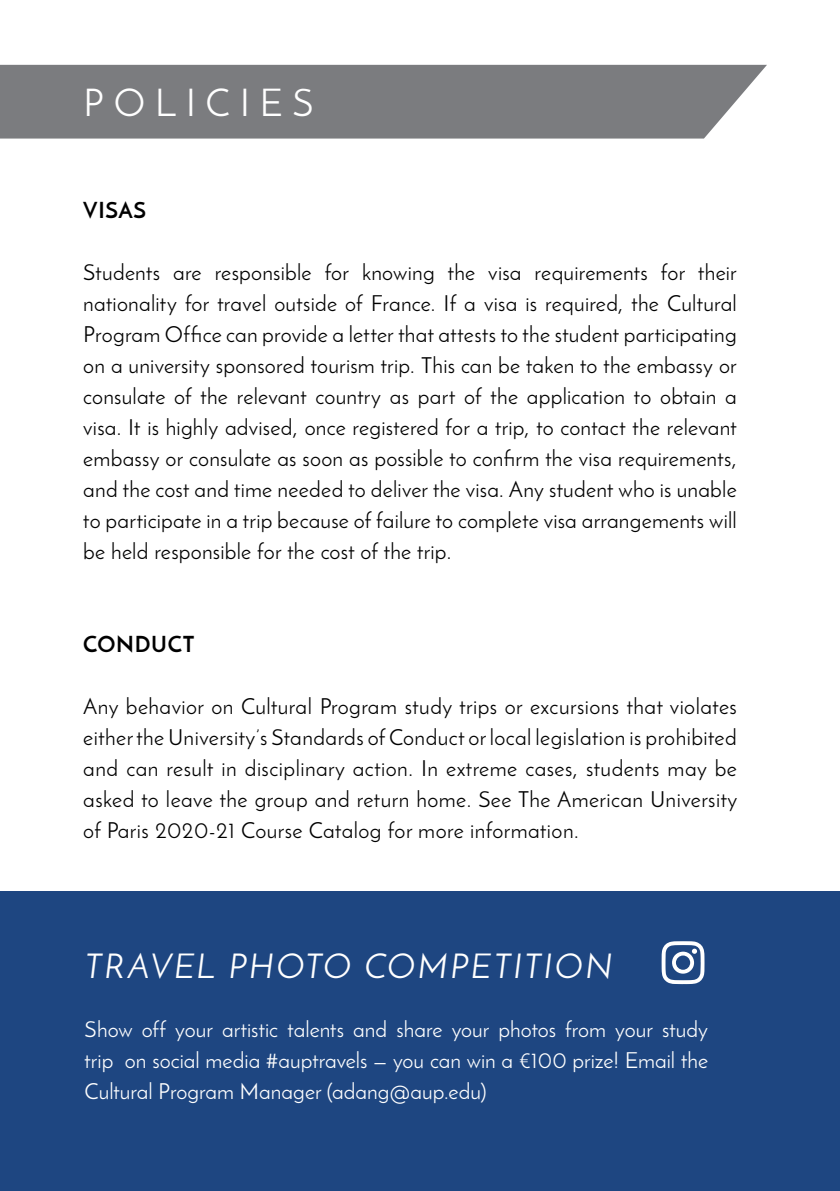
<style>
.page{position:relative;width:840px;height:1191px;background:#fff}
.page>*{position:absolute;margin:0;border:0;box-sizing:border-box;transform-origin:0 0}
.t1{font:38px "Josefin Sans";letter-spacing:.25em;color:#fff}
.t2{font:italic 34px "Josefin Sans";letter-spacing:.05em;color:#fff}
.t3{font:22px/31px "Josefin Sans";letter-spacing:.01em;color:#000;text-align:justify}
.t4{font:22px/31px "Josefin Sans";color:#fff;text-align:justify}
.t5{font:700 22px "Josefin Sans";letter-spacing:.03em;color:#000}
</style>
<div class="page">
<div style="left:0;top:891px;width:839px;height:300px;background:#1e4681"></div>
<svg style="left:661px;top:941px;width:43px;height:43px"></svg>
<div style="left:0;top:65px;width:766px;height:74px;background:#7b7c7f"></div>
<h1 class="t1" style="left:83px;top:80px;width:231px">POLICIES</h1>
<p class="t5" style="left:83px;top:197px;width:64px">VISAS</p>
<p class="t3" style="left:83px;top:257px;width:654px">Students are responsible for knowing the visa requirements for their nationality for travel outside of France. If a visa is required, the Cultural Program Office can provide a letter that attests to the student participating on a university sponsored tourism trip. This can be taken to the embassy or consulate of the relevant country as part of the application to obtain a visa. It is highly advised, once registered for a trip, to contact the relevant embassy or consulate as soon as possible to confirm the visa requirements, and the cost and time needed to deliver the visa. Any student who is unable to participate in a trip because of failure to complete visa arrangements will be held responsible for the cost of the trip.</p>
<p class="t5" style="left:83px;top:631px;width:113px">CONDUCT</p>
<p class="t3" style="left:83px;top:691px;width:655px">Any behavior on Cultural Program study trips or excursions that violates either the University’s Standards of Conduct or local legislation is prohibited and can result in disciplinary action. In extreme cases, students may be asked to leave the group and return home. See The American University of Paris 2020-21 Course Catalog for more information.</p>
<h2 class="t2" style="left:85px;top:945px;width:529px">TRAVEL PHOTO COMPETITION</h2>
<p class="t4" style="left:85px;top:1013px;width:624px">Show off your artistic talents and share your photos from your study trip on social media #auptravels — you can win a €100 prize! Email the Cultural Program Manager (adang@aup.edu)</p>
</div>
